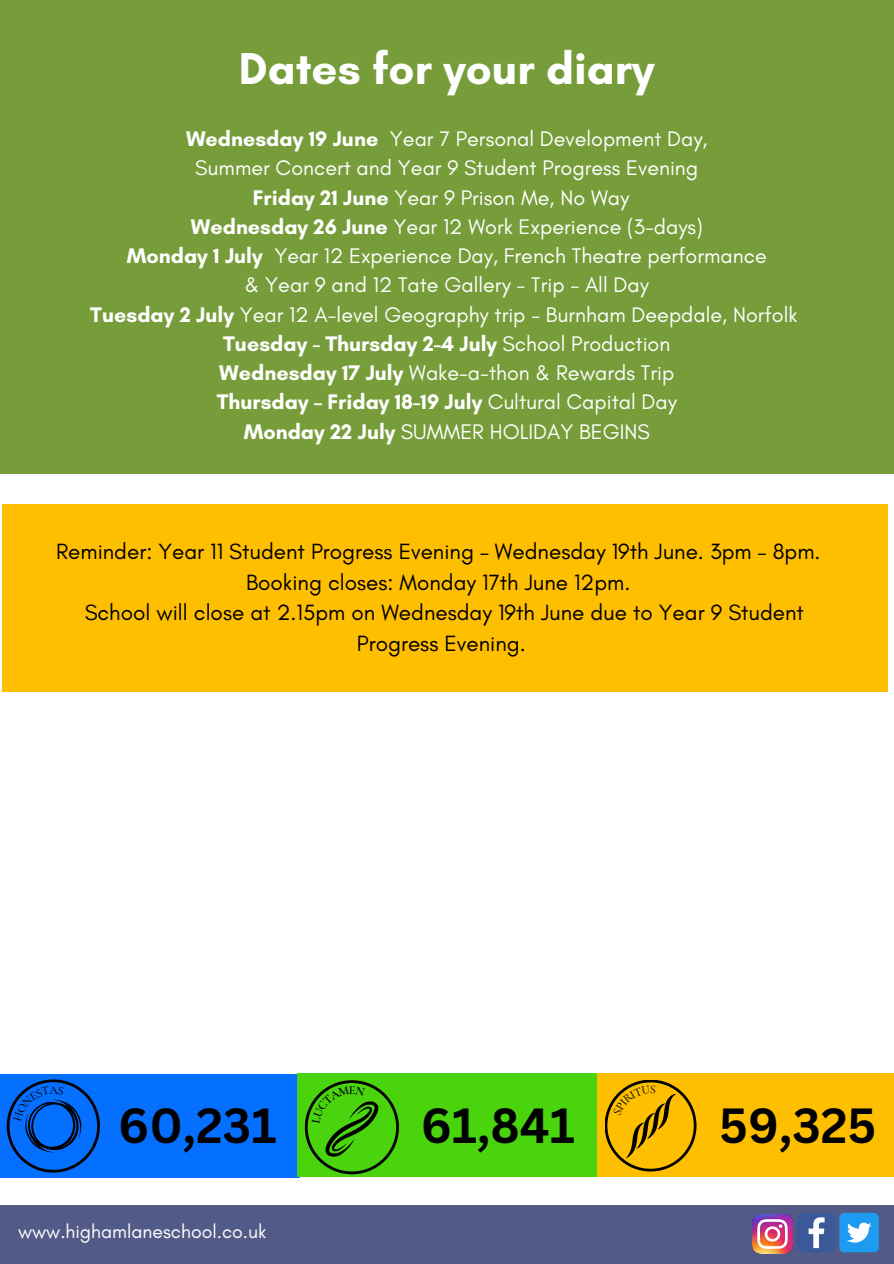
<style>
.page{position:relative;width:894px;height:1264px;background:#fff}
.page>*{position:absolute;margin:0;border:0;box-sizing:border-box;transform-origin:0 0}
.t1{font:700 48px "Canva Sans";color:#000}
.t2{font:700 45.45px "Glacial Indifference";color:#fff}
.t3{font:22.5px/30.3px "Glacial Indifference";color:#000;text-align:center}
.t4{font:21.45px/29.2px "Glacial Indifference";color:#fff;text-align:center}
.t5{font:19.5px "Glacial Indifference";color:#fff}
.t6{font:500 12.15px "Cormorant Garamond";color:#000}
.s1{font-weight:700}
</style>
<div class="page">
<div style="left:0;top:1205px;width:893px;height:58px;background:#525b88"></div>
<img style="left:752px;top:1214px;width:39px;height:39px">
<div style="left:839px;top:1212px;width:39px;height:40px;background:#1d9bf0;border-radius:5px"></div>
<svg style="left:847px;top:1222px;width:24px;height:20px"></svg>
<svg style="left:797px;top:1213px;width:39px;height:39px;background:#5b73a8"></svg>
<div style="left:0;top:0;width:893px;height:473px;background:#769d3a"></div>
<div style="left:0;top:1074px;width:299px;height:103px;background:#056fff"></div>
<div style="left:596px;top:1073px;width:297px;height:104px;background:#ffbf01"></div>
<div style="left:297px;top:1073px;width:299px;height:104px;background:#49d40e"></div>
<div style="left:2px;top:504px;width:885px;height:187px;background:#ffbf01"></div>
<svg style="left:7px;top:1079px;width:93px;height:93px"></svg>
<svg style="left:304px;top:1079px;width:392px;height:95px"></svg>
<h2 class="t2" style="left:239px;top:41px;width:417px">Dates for your diary</h2>
<p class="t4" style="left:90px;top:124px;width:708px"><span class="s1">Wednesday 19 June</span> Year 7 Personal Development Day,<br>Summer Concert and Year 9 Student Progress Evening<br><span class="s1">Friday 21 June</span> Year 9 Prison Me, No Way<br><span class="s1">Wednesday 26 June</span> Year 12 Work Experience (3-days)<br><span class="s1">Monday 1 July</span> Year 12 Experience Day, French Theatre performance<br>&amp; Year 9 and 12 Tate Gallery - Trip - All Day<br><span class="s1">Tuesday 2 July</span> Year 12 A-level Geography trip - Burnham Deepdale, Norfolk <span class="s1">Tuesday - Thursday 2-4 July</span> School Production<br><span class="s1">Wednesday 17 July</span> Wake-a-thon &amp; Rewards Trip<br><span class="s1">Thursday – Friday 18-19 July</span> Cultural Capital Day<br><span class="s1">Monday 22 July</span> SUMMER HOLIDAY BEGINS</p>
<p class="t3" style="left:56px;top:536px;width:765px">Reminder: Year 11 Student Progress Evening – Wednesday 19th June. 3pm – 8pm.<br>Booking closes: Monday 17th June 12pm.<br>School will close at 2.15pm on Wednesday 19th June due to Year 9 Student Progress Evening.</p>
<p class="t6" style="left:49px;top:1082px;width:10px">A</p>
<h1 class="t1" style="left:118px;top:1092px;width:160px">60,231</h1>
<h1 class="t1" style="left:420px;top:1092px;width:156px">61,841</h1>
<h1 class="t1" style="left:719px;top:1092px;width:159px">59,325</h1>
<h2 class="t5" style="left:18px;top:1219px;width:250px">www.highamlaneschool.co.uk</h2>
</div>
